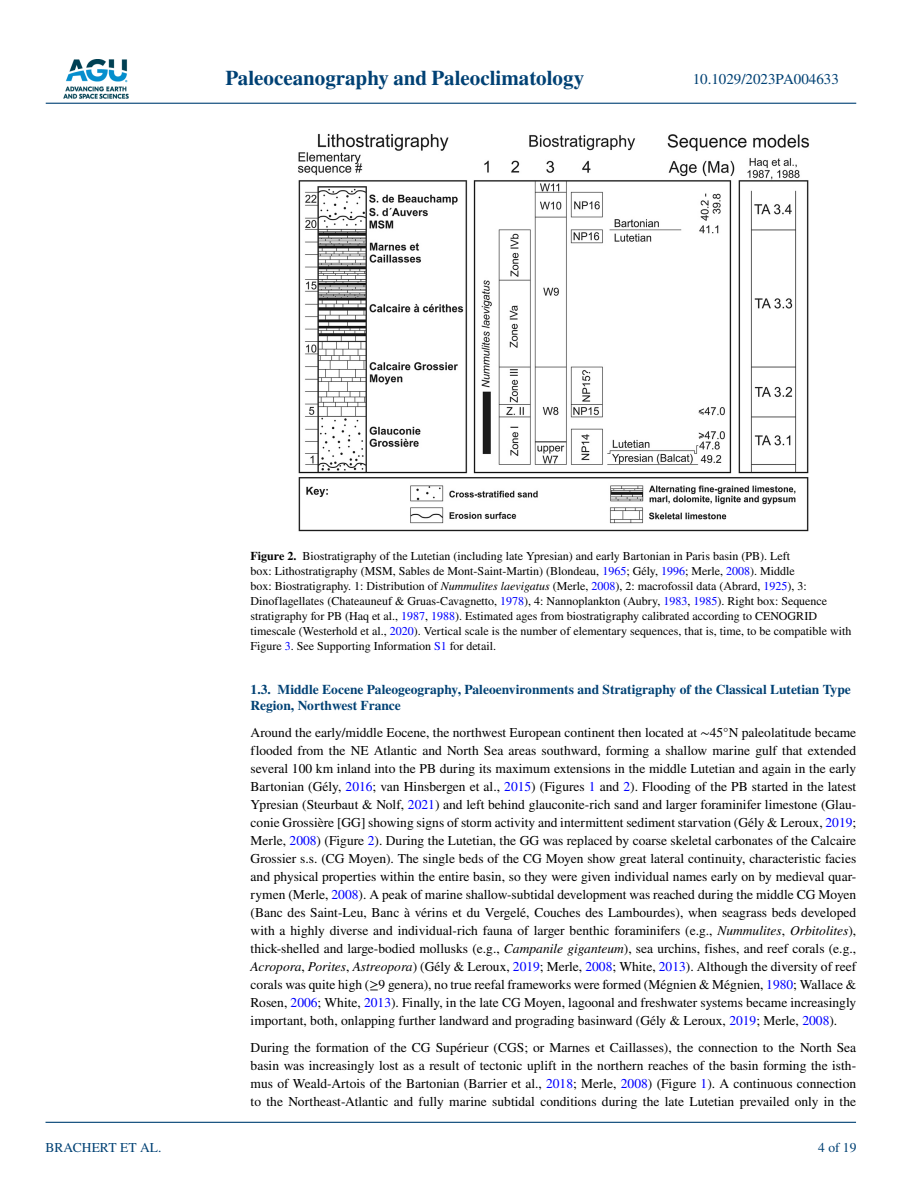
<style>
.page{position:relative;width:902px;height:1183px;background:#fff}
.page>*{position:absolute;margin:0;border:0;box-sizing:border-box;transform-origin:0 0}
.t1{font:700 21px "STIX";color:#004174}
.t2{font:15px "STIX";color:#004174}
.t3{font:13.5px/18px "STIX";color:#000;text-align:justify}
.t4{font:700 13.5px/16.5px "STIX";color:#004174}
.t5{font:13.5px "STIX";color:#004174}
.t6{font:12px/15px "STIX";color:#000}
.s1{font-weight:700}
.s2{color:#00f}
.s3{font-style:italic}
</style>
<div class="page">
<img style="left:63px;top:60px;width:65px;height:39px">
<hr style="left:46px;top:103px;width:810px;height:1px;background:#004174">
<hr style="left:45px;top:1121px;width:810px;height:1px;background:#004174">
<img style="left:298px;top:134px;width:511px;height:397px">
<h1 class="t1" style="left:225px;top:66px;width:360px">Paleoceanography and Paleoclimatology</h1>
<p class="t2" style="left:692px;top:69px;width:148px">10.1029/2023PA004633</p>
<p class="t5" style="left:45px;top:1138px;width:117px">BRACHERT ET AL.</p>
<p class="t6" style="left:250px;top:549px;width:602px"><span class="s1">Figure 2.</span> Biostratigraphy of the Lutetian (including late Ypresian) and early Bartonian in Paris basin (PB). Left<br>box: Lithostratigraphy (MSM, Sables de Mont-Saint-Martin) (Blondeau, <span class="s2">1965</span>; Gély, <span class="s2">1996</span>; Merle, <span class="s2">2008</span>). Middle<br>box: Biostratigraphy. 1: Distribution of <span class="s3">Nummulites laevigatus</span> (Merle, <span class="s2">2008</span>), 2: macrofossil data (Abrard, <span class="s2">1925</span>), 3:<br>Dinoflagellates (Chateauneuf &amp; Gruas-Cavagnetto, <span class="s2">1978</span>), 4: Nannoplankton (Aubry, <span class="s2">1983</span>, <span class="s2">1985</span>). Right box: Sequence stratigraphy for PB (Haq et al., <span class="s2">1987</span>, <span class="s2">1988</span>). Estimated ages from biostratigraphy calibrated according to CENOGRID timescale (Westerhold et al., <span class="s2">2020</span>). Vertical scale is the number of elementary sequences, that is, time, to be compatible with Figure <span class="s2">3</span>. See Supporting Information <span class="s2">S1</span> for detail.</p>
<p class="t4" style="left:250px;top:680px;width:601px">1.3. Middle Eocene Paleogeography, Paleoenvironments and Stratigraphy of the Classical Lutetian Type<br>Region, Northwest France</p>
<p class="t3" style="left:250px;top:724px;width:607px">Around the early/middle Eocene, the northwest European continent then located at ∼45°N paleolatitude became flooded from the NE Atlantic and North Sea areas southward, forming a shallow marine gulf that extended several 100 km inland into the PB during its maximum extensions in the middle Lutetian and again in the early Bartonian (Gély, <span class="s2">2016</span>; van Hinsbergen et al., <span class="s2">2015</span>) (Figures <span class="s2">1</span> and <span class="s2">2</span>). Flooding of the PB started in the latest Ypresian (Steurbaut &amp; Nolf, <span class="s2">2021</span>) and left behind glauconite-rich sand and larger foraminifer limestone (Glau&shy;conie Grossière [GG] showing signs of storm activity and intermittent sediment starvation (Gély &amp; Leroux, <span class="s2">2019</span>; Merle, <span class="s2">2008</span>) (Figure <span class="s2">2</span>). During the Lutetian, the GG was replaced by coarse skeletal carbonates of the Calcaire Grossier s.s. (CG Moyen). The single beds of the CG Moyen show great lateral continuity, characteristic facies and physical properties within the entire basin, so they were given individual names early on by medieval quar&shy;rymen (Merle, <span class="s2">2008</span>). A peak of marine shallow-subtidal development was reached during the middle CG Moyen (Banc des Saint-Leu, Banc à vérins et du Vergelé, Couches des Lambourdes), when seagrass beds developed with a highly diverse and individual-rich fauna of larger benthic foraminifers (e.g., <span class="s3">Nummulites</span>, <span class="s3">Orbitolites</span>), thick-shelled and large-bodied mollusks (e.g., <span class="s3">Campanile giganteum</span>), sea urchins, fishes, and reef corals (e.g., <span class="s3">Acropora</span>, <span class="s3">Porites</span>, <span class="s3">Astreopora</span>) (Gély &amp; Leroux, <span class="s2">2019</span>; Merle, <span class="s2">2008</span>; White, <span class="s2">2013</span>). Although the diversity of reef corals was quite high (≥9 genera), no true reefal frameworks were formed (Mégnien &amp; Mégnien, <span class="s2">1980</span>; Wallace &amp; Rosen, <span class="s2">2006</span>; White, <span class="s2">2013</span>). Finally, in the late CG Moyen, lagoonal and freshwater systems became increasingly important, both, onlapping further landward and prograding basinward (Gély &amp; Leroux, <span class="s2">2019</span>; Merle, <span class="s2">2008</span>).</p>
<p class="t3" style="left:250px;top:1039px;width:607px">During the formation of the CG Supérieur (CGS; or Marnes et Caillasses), the connection to the North Sea basin was increasingly lost as a result of tectonic uplift in the northern reaches of the basin forming the isth&shy;mus of Weald-Artois of the Bartonian (Barrier et al., <span class="s2">2018</span>; Merle, <span class="s2">2008</span>) (Figure <span class="s2">1</span>). A continuous connection to the Northeast-Atlantic and fully marine subtidal conditions during the late Lutetian prevailed only in the</p>
<p class="t5" style="left:818px;top:1138px;width:40px">4 of 19</p>
</div>
